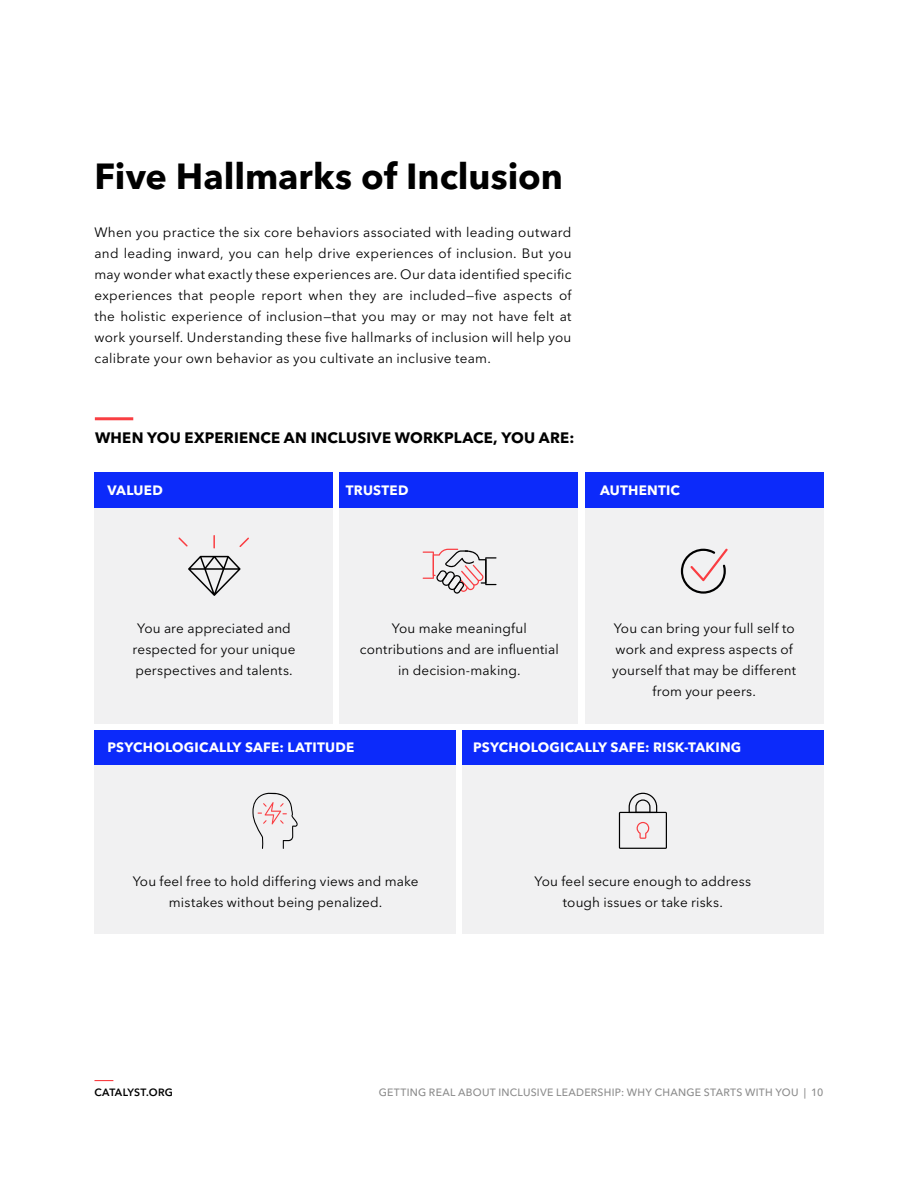
<style>
.page{position:relative;width:918px;height:1188px;background:#fff}
.page>*{position:absolute;margin:0;border:0;box-sizing:border-box;transform-origin:0 0}
.t1{font:700 36px "Avenir Next LT Pro";color:#000}
.t2{font:700 15px "Avenir Next LT Pro";letter-spacing:.01em;color:#000}
.t3{font:13.5px/21px "Avenir Next LT Pro";letter-spacing:.01em;color:#000;text-align:center}
.t4{font:700 13.5px "Avenir Next LT Pro";letter-spacing:.015em;color:#fff}
.t5{font:500 10.5px "Avenir Next LT Pro";letter-spacing:.025em;color:#8c8c8c}
.t6{font:600 10.5px "Avenir Next LT Pro";letter-spacing:.015em;color:#000}
</style>
<div class="page">
<svg style="left:94px;top:1080px;width:19px;height:1px"></svg>
<div style="left:94px;top:472px;width:239px;height:36px;background:#0c2afa"></div>
<div style="left:340px;top:472px;width:238px;height:36px;background:#0c2afa"></div>
<div style="left:585px;top:472px;width:239px;height:36px;background:#0c2afa"></div>
<div style="left:94px;top:730px;width:362px;height:36px;background:#0c2afa"></div>
<div style="left:462px;top:730px;width:362px;height:36px;background:#0c2afa"></div>
<div style="left:94px;top:508px;width:239px;height:215px;background:#f1f1f2"></div>
<div style="left:340px;top:508px;width:238px;height:215px;background:#f1f1f2"></div>
<div style="left:585px;top:508px;width:239px;height:215px;background:#f1f1f2"></div>
<div style="left:94px;top:766px;width:362px;height:168px;background:#f1f1f2"></div>
<div style="left:462px;top:766px;width:362px;height:168px;background:#f1f1f2"></div>
<hr style="left:95px;top:417px;width:38px;height:3px;background:#f93e42">
<svg style="left:423px;top:549px;width:74px;height:45px"></svg>
<svg style="left:252px;top:792px;width:46px;height:57px"></svg>
<svg style="left:619px;top:793px;width:48px;height:56px"></svg>
<svg style="left:213px;top:535px;width:2px;height:13px"></svg>
<svg style="left:239px;top:538px;width:10px;height:9px"></svg>
<svg style="left:178px;top:537px;width:10px;height:10px"></svg>
<svg style="left:188px;top:556px;width:53px;height:40px"></svg>
<svg style="left:681px;top:549px;width:47px;height:45px"></svg>
<h1 class="t1" style="left:94px;top:155px;width:470px">Five Hallmarks of Inclusion</h1>
<p class="t3" style="left:94px;top:222px;width:479px;text-align:justify">When you practice the six core behaviors associated with leading outward and leading inward, you can help drive experiences of inclusion. But you may wonder what exactly these experiences are. Our data identified specific experiences that people report when they are included—five aspects of the holistic experience of inclusion—that you may or may not have felt at work yourself. Understanding these five hallmarks of inclusion will help you calibrate your own behavior as you cultivate an inclusive team.</p>
<p class="t2" style="left:95px;top:429px;width:481px">WHEN YOU EXPERIENCE AN INCLUSIVE WORKPLACE, YOU ARE:</p>
<p class="t4" style="left:107px;top:482px;width:57px">VALUED</p>
<p class="t4" style="left:346px;top:482px;width:64px">TRUSTED</p>
<p class="t4" style="left:600px;top:482px;width:81px">AUTHENTIC</p>
<p class="t3" style="left:133px;top:618px;width:165px">You are appreciated and respected for your unique perspectives and talents.</p>
<p class="t3" style="left:360px;top:618px;width:200px">You make meaningful contributions and are influential in decision-making.</p>
<p class="t3" style="left:612px;top:618px;width:185px">You can bring your full self to work and express aspects of yourself that may be different from your peers.</p>
<p class="t4" style="left:107px;top:739px;width:248px">PSYCHOLOGICALLY SAFE: LATITUDE</p>
<p class="t3" style="left:133px;top:871px;width:287px">You feel free to hold differing views and make mistakes without being penalized.</p>
<p class="t4" style="left:473px;top:739px;width:270px">PSYCHOLOGICALLY SAFE: RISK-TAKING</p>
<p class="t3" style="left:535px;top:871px;width:218px">You feel secure enough to address tough issues or take risks.</p>
<p class="t6" style="left:94px;top:1086px;width:80px">CATALYST.ORG</p>
<p class="t5" style="left:379px;top:1086px;width:446px">GETTING REAL ABOUT INCLUSIVE LEADERSHIP: WHY CHANGE STARTS WITH YOU | 10</p>
</div>
